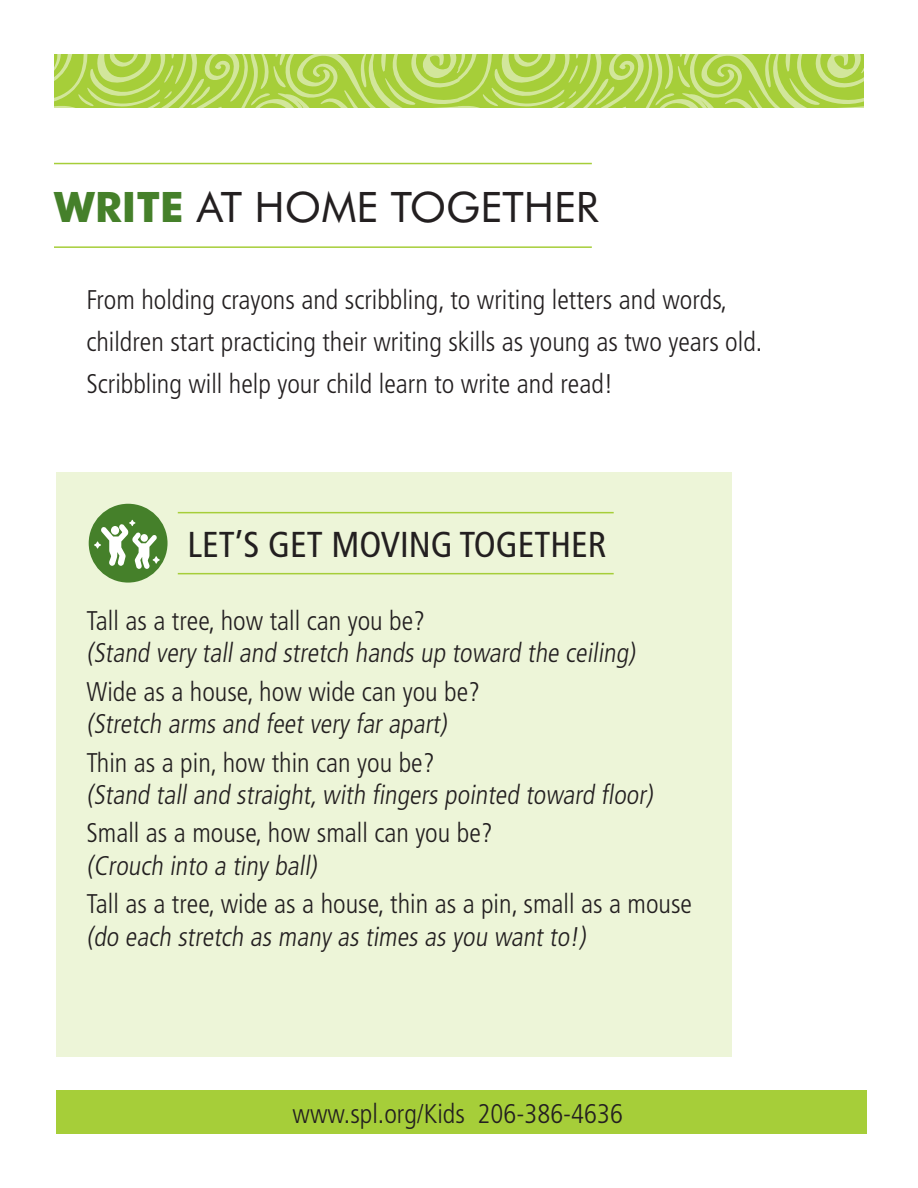
<style>
.page{position:relative;width:918px;height:1188px;background:#fff}
.page>*{position:absolute;margin:0;border:0;box-sizing:border-box;transform-origin:0 0}
.t1{font:42px "Futura BT";color:#231f20}
.t2{font:condensed 36px "Frutiger";color:#231f20}
.t3{font:300 condensed 27px/42px "Frutiger";color:#231f20}
.s1{font-weight:700;color:#45802a}
</style>
<div class="page">
<div style="left:57px;top:472px;width:675px;height:584px;background:#edf5d8"></div>
<hr style="left:54px;top:246px;width:538px;height:2px;background:#a6ce39">
<hr style="left:54px;top:163px;width:538px;height:1px;background:#a6ce39">
<svg style="left:54px;top:54px;width:810px;height:54px;background:#b3d558"></svg>
<div style="left:89px;top:504px;width:79px;height:79px;background:#45802a;border-radius:50%"></div>
<svg style="left:94px;top:520px;width:66px;height:49px"></svg>
<hr style="left:178px;top:573px;width:436px;height:1px;background:#a6ce39">
<hr style="left:178px;top:512px;width:436px;height:1px;background:#a6ce39">
<div style="left:57px;top:1091px;width:810px;height:43px;background:#a6ce39"></div>
<p class="t1" style="left:54px;top:182px;width:546px"><span class="s1">WRITE</span> AT HOME TOGETHER</p>
<p class="t3" style="left:86px;top:279px;width:677px">From holding crayons and scribbling, to writing letters and words, children start practicing their writing skills as young as two years old.<br>Scribbling will help your child learn to write and read!</p>
<p class="t2" style="left:188px;top:523px;width:421px">LET’S GET MOVING TOGETHER</p>
<p class="t3" style="left:86px;top:600px;width:340px">Tall as a tree, how tall can you be?</p>
<p class="t3" style="left:86px;top:632px;width:555px">(Stand very tall and stretch hands up toward the ceiling)</p>
<p class="t3" style="left:86px;top:671px;width:395px">Wide as a house, how wide can you be?</p>
<p class="t3" style="left:86px;top:703px;width:366px">(Stretch arms and feet very far apart)</p>
<p class="t3" style="left:86px;top:742px;width:350px">Thin as a pin, how thin can you be?</p>
<p class="t3" style="left:86px;top:774px;width:572px">(Stand tall and straight,with fingers pointed toward floor)</p>
<p class="t3" style="left:86px;top:812px;width:408px">Small as a mouse, how small can you be?</p>
<p class="t3" style="left:86px;top:845px;width:236px">(Crouch into a tiny ball)</p>
<p class="t3" style="left:86px;top:883px;width:607px">Tall as a tree, wide as a house, thin as a pin, small as a mouse</p>
<p class="t3" style="left:86px;top:916px;width:505px">(do each stretch as many as times as you want to!)</p>
<p class="t3" style="left:293px;top:1093px;width:332px">www.spl.org/Kids 206-386-4636</p>
</div>
